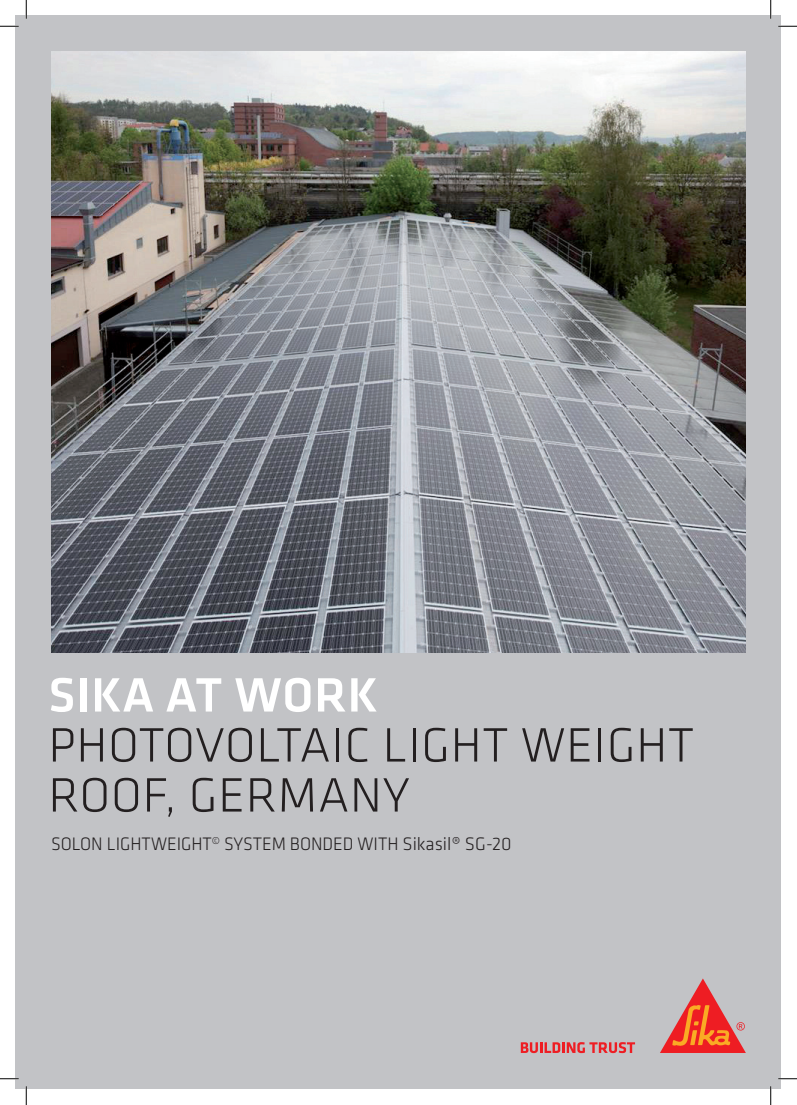
<style>
.page{position:relative;width:797px;height:1105px;background:#fff}
.page>*{position:absolute;margin:0;border:0;box-sizing:border-box;transform-origin:0 0}
.t1{font:300 50px/50px "Klavika";letter-spacing:.015em;color:#231f20}
.t2{font:500 50px "Klavika";letter-spacing:.015em;color:#fff}
.t3{font:300 18.75px "Klavika";color:#231f20;scale:.96 1}
</style>
<div class="page">
<div style="left:16px;top:16px;width:765px;height:1073px;background:#c2c3c6"></div>
<svg style="left:521px;top:1042px;width:114px;height:11px"></svg>
<svg style="left:660px;top:978px;width:86px;height:75px"></svg>
<img style="left:51px;top:51px;width:695px;height:602px">
<svg style="left:0;top:25px;width:19px;height:2px"></svg>
<svg style="left:778px;top:25px;width:19px;height:2px"></svg>
<svg style="left:0;top:1078px;width:19px;height:1px"></svg>
<svg style="left:778px;top:1078px;width:19px;height:1px"></svg>
<svg style="left:25px;top:0;width:2px;height:19px"></svg>
<svg style="left:25px;top:1086px;width:2px;height:19px"></svg>
<svg style="left:770px;top:0;width:1px;height:19px"></svg>
<svg style="left:770px;top:1086px;width:1px;height:19px"></svg>
<h1 class="t2" style="left:48px;top:661px;width:331px">SIKA AT WORK</h1>
<h1 class="t1" style="left:48px;top:719px;width:647px">PHOTOVOLTAIC LIGHT WEIGHT<br>ROOF, G ERMANY</h1>
<p class="t3" style="left:51px;top:832px;width:481px">SOLON LIGHTWEIGHT<sup>©</sup> SYSTEM BONDED WITH SIKASIL® SG-20</p>
</div>
